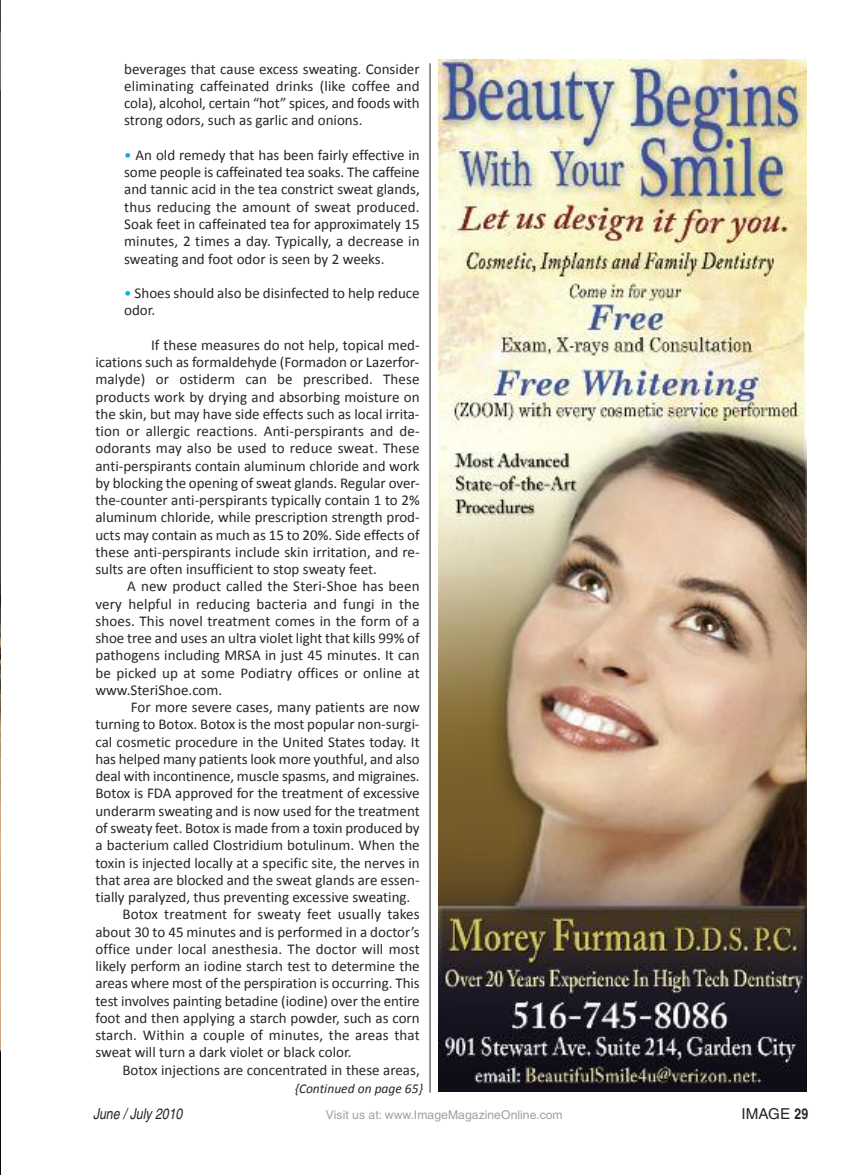
<style>
.page{position:relative;width:864px;height:1175px;background:#fff}
.page>*{position:absolute;margin:0;border:0;box-sizing:border-box;transform-origin:0 0}
.t1{font:15px/17.2px "Calibri";color:#272627;text-align:justify}
.t2{font:italic condensed 15px "Helvetica";color:#272627}
.t3{font:condensed 15px "Helvetica";color:#272627;scale:1.24 1}
.t4{font:italic 13.5px "Calibri";color:#272627}
.t5{font:condensed 12px "Helvetica";color:#a0a0a0;scale:1.24 1}
.s1{color:#00aded}
.s2{font-weight:700}
</style>
<div class="page">
<hr style="left:430px;top:63px;width:1px;height:1029px;background:#272627">
<img style="left:438px;top:60px;width:368px;height:1031px">
<img style="left:0;top:0;width:1px;height:1174px">
<p class="t1" style="left:124px;top:60px;width:297px">beverages that cause excess sweating. Consider eliminating caffeinated drinks (like coffee and cola), alcohol, certain “hot” spices, and foods with strong odors, such as garlic and onions.</p>
<p class="t1" style="left:124px;top:146px;width:297px"><span class="s1">•</span> An old remedy that has been fairly effective in some people is caffeinated tea soaks. The caffeine and tannic acid in the tea constrict sweat glands, thus reducing the amount of sweat produced.<br>Soak feet in caffeinated tea for approximately 15 minutes, 2 times a day. Typically, a decrease in sweating and foot odor is seen by 2 weeks.</p>
<p class="t1" style="left:124px;top:284px;width:297px"><span class="s1">•</span> Shoes should also be disinfected to help reduce odor.</p>
<p class="t1" style="left:95px;top:336px;width:326px;text-indent:56px">If these measures do not help, topical med&shy;ications such as formaldehyde (Formadon or Lazerfor&shy;malyde) or ostiderm can be prescribed. These products work by drying and absorbing moisture on the skin, but may have side effects such as local irrita&shy;tion or allergic reactions. Anti-perspirants and de&shy;odorants may also be used to reduce sweat. These anti-perspirants contain aluminum chloride and work by blocking the opening of sweat glands. Regular over&shy;the-counter anti-perspirants typically contain 1 to 2% aluminum chloride, while prescription strength prod&shy;ucts may contain as much as 15 to 20%. Side effects of these anti-perspirants include skin irritation, and re&shy;sults are often insufficient to stop sweaty feet.</p>
<p class="t1" style="left:95px;top:577px;width:326px;text-indent:32px">A new product called the Steri-Shoe has been very helpful in reducing bacteria and fungi in the shoes. This novel treatment comes in the form of a shoe tree and uses an ultra violet light that kills 99% of pathogens including MRSA in just 45 minutes. It can be picked up at some Podiatry offices or online at www.SteriShoe.com.</p>
<p class="t1" style="left:131px;top:698px;width:290px">For more severe cases, many patients are now</p>
<p class="t1" style="left:95px;top:715px;width:325px">turning to Botox. Botox is the most popular non-surgi-</p>
<p class="t1" style="left:95px;top:733px;width:326px">cal cosmetic procedure in the United States today. It</p>
<p class="t1" style="left:95px;top:750px;width:326px">has helped many patients look more youthful, and also</p>
<p class="t1" style="left:95px;top:767px;width:326px">deal with incontinence, muscle spasms, and migraines.</p>
<p class="t1" style="left:95px;top:784px;width:326px">Botox is FDA approved for the treatment of excessive</p>
<p class="t1" style="left:95px;top:802px;width:326px">underarm sweating and is now used for the treatment</p>
<p class="t1" style="left:95px;top:819px;width:326px">of sweaty feet. Botox is made from a toxin produced by</p>
<p class="t1" style="left:95px;top:836px;width:326px">a bacterium called Clostridium botulinum. When the</p>
<p class="t1" style="left:95px;top:853px;width:326px">toxin is injected locally at a specific site, the nerves in</p>
<p class="t1" style="left:95px;top:871px;width:326px">that area are blocked and the sweat glands are essen-</p>
<p class="t1" style="left:95px;top:888px;width:316px">tially paralyzed, thus preventing excessive sweating.</p>
<p class="t1" style="left:122px;top:905px;width:299px">Botox treatment for sweaty feet usually takes</p>
<p class="t1" style="left:95px;top:922px;width:326px">about 30 to 45 minutes and is performed in a doctor’s</p>
<p class="t1" style="left:95px;top:940px;width:326px">office under local anesthesia. The doctor will most</p>
<p class="t1" style="left:95px;top:957px;width:326px">likely perform an iodine starch test to determine the</p>
<p class="t1" style="left:95px;top:974px;width:326px">areas where most of the perspiration is occurring. This</p>
<p class="t1" style="left:95px;top:991px;width:326px">test involves painting betadine (iodine) over the entire</p>
<p class="t1" style="left:95px;top:1009px;width:326px">foot and then applying a starch powder, such as corn</p>
<p class="t1" style="left:95px;top:1026px;width:326px">starch. Within a couple of minutes, the areas that</p>
<p class="t1" style="left:95px;top:1043px;width:258px">sweat will turn a dark violet or black color.</p>
<p class="t1" style="left:122px;top:1060px;width:299px">Botox injections are concentrated in these areas,</p>
<p class="t4" style="left:295px;top:1080px;width:130px">{Continued on page 65}</p>
<p class="t2" style="left:93px;top:1108px;width:91px">June / July 2010</p>
<p class="t5" style="left:326px;top:1110px;width:193px">Visit us at: www.ImageMagazineOnline.com</p>
<p class="t3" style="left:742px;top:1108px;width:55px">IMAGE <span class="s2">29</span></p>
</div>
